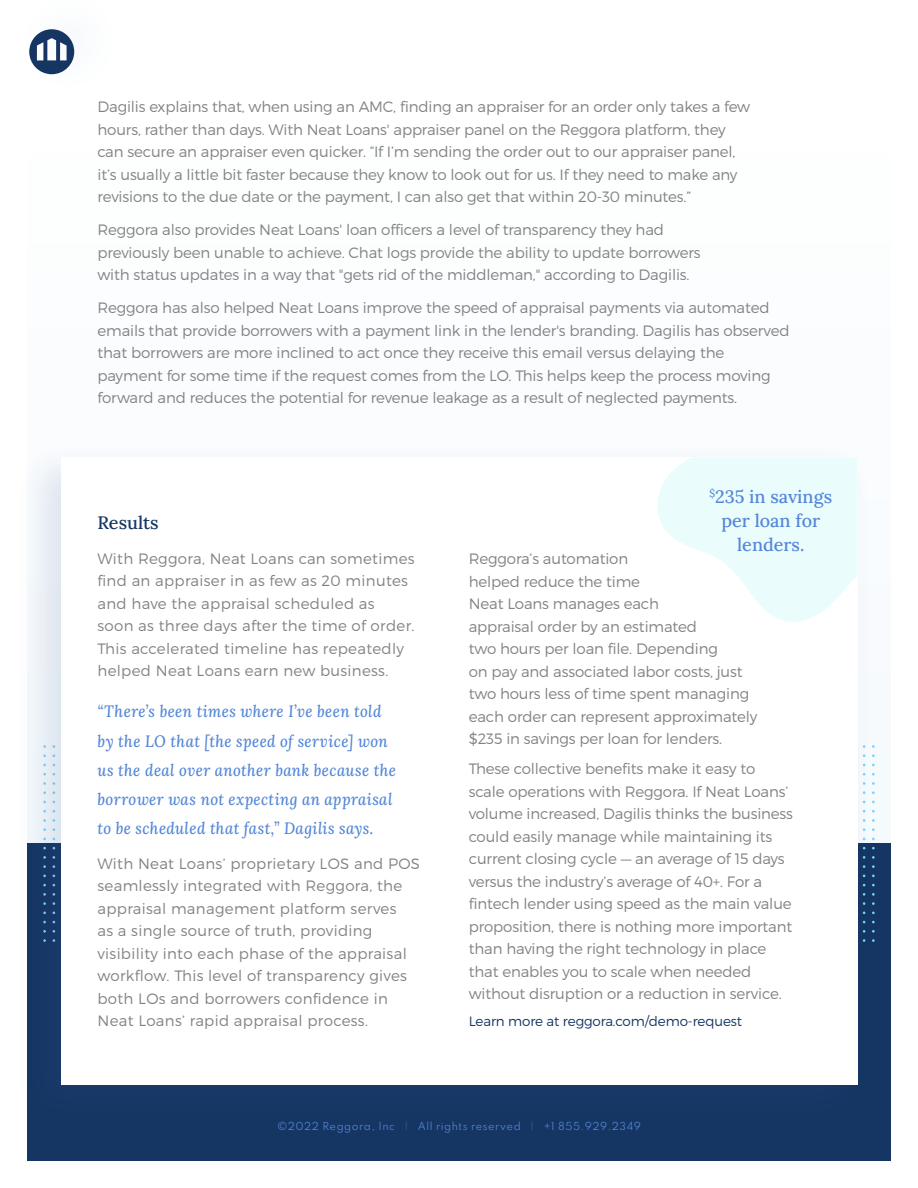
<style>
.page{position:relative;width:918px;height:1188px;background:#fff}
.page>*{position:absolute;margin:0;border:0;box-sizing:border-box;transform-origin:0 0}
.Main_Body_Paragraph{font:500 18px/24px "Lora";color:#5487d8;text-align:center}
.Main_Body_Paragraph-2{font:500 18px "Lora";color:#153563}
.Main_Body_Paragraph-3{font:italic 500 16.5px/29.2px "Lora";letter-spacing:.025em;color:#5487d8;scale:.91 1}
.Main_Body_Paragraph-4{font:300 15px/22.5px "Montserrat";letter-spacing:-.01em;color:#808285}
.Main_Body_Paragraph-5{font:300 15px/22.5px "Montserrat";letter-spacing:.02em;color:#808285}
.Main_Body_Paragraph-6{font:300 13.5px "Montserrat";letter-spacing:-.01em;color:#153563}
.t1{font:9.9px "Spartan";letter-spacing:.05em;color:#5487d8}
.s1{color:#365e96}
</style>
<div class="page">
<div style="left:27px;top:844px;width:864px;height:317px;background:#153563"></div>
<svg style="left:29px;top:29px;width:45px;height:45px"></svg>
<div style="left:15px;top:441px;width:857px;height:688px;background:#365e96;opacity:.15"></div>
<div style="left:61px;top:458px;width:796px;height:627px;background:#fff"></div>
<svg style="left:657px;top:458px;width:200px;height:164px"></svg>
<p class="Main_Body_Paragraph-4" style="left:98px;top:95px;width:654px">Dagilis explains that, when using an AMC, finding an appraiser for an order only takes a few hours, rather than days. With Neat Loans' appraiser panel on the Reggora platform, they can secure an appraiser even quicker. “If I’m sending the order out to our appraiser panel, it’s usually a little bit faster because they know to look out for us. If they need to make any revisions to the due date or the payment, I can also get that within 20-30 minutes.”</p>
<p class="Main_Body_Paragraph-4" style="left:98px;top:218px;width:605px">Reggora also provides Neat Loans' loan officers a level of transparency they had previously been unable to achieve. Chat logs provide the ability to update borrowers with status updates in a way that "gets rid of the middleman," according to Dagilis.</p>
<p class="Main_Body_Paragraph-4" style="left:98px;top:296px;width:694px">Reggora has also helped Neat Loans improve the speed of appraisal payments via automated emails that provide borrowers with a payment link in the lender's branding. Dagilis has observed that borrowers are more inclined to act once they receive this email versus delaying the payment for some time if the request comes from the LO. This helps keep the process moving forward and reduces the potential for revenue leakage as a result of neglected payments.</p>
<p class="Main_Body_Paragraph-2" style="left:98px;top:509px;width:63px">Results</p>
<p class="Main_Body_Paragraph-5" style="left:98px;top:547px;width:319px">With Reggora, Neat Loans can sometimes find an appraiser in as few as 20 minutes and have the appraisal scheduled as<br>soon as three days after the time of order.<br>This accelerated timeline has repeatedly helped Neat Loans earn new business.</p>
<p class="Main_Body_Paragraph-3" style="left:98px;top:696px;width:330px">“There’s been times where I’ve been told by the LO that [the speed of service] won us the deal over another bank because the borrower was not expecting an appraisal to be scheduled that fast,” Dagilis says.</p>
<p class="Main_Body_Paragraph-5" style="left:98px;top:852px;width:324px">With Neat Loans’ proprietary LOS and POS seamlessly integrated with Reggora, the appraisal management platform serves<br>as a single source of truth, providing visibility into each phase of the appraisal workflow. This level of transparency gives both LOs and borrowers confidence in Neat Loans’ rapid appraisal process.</p>
<p class="Main_Body_Paragraph" style="left:709px;top:483px;width:124px"><sup>$</sup>235 in savings per loan for lenders.</p>
<p class="Main_Body_Paragraph-4" style="left:469px;top:547px;width:290px">Reggora’s automation<br>helped reduce the time<br>Neat Loans manages each<br>appraisal order by an estimated<br>two hours per loan file. Depending<br>on pay and associated labor costs, just two hours less of time spent managing each order can represent approximately $235 in savings per loan for lenders.</p>
<p class="Main_Body_Paragraph-4" style="left:469px;top:757px;width:326px">These collective benefits make it easy to scale operations with Reggora. If Neat Loans’ volume increased, Dagilis thinks the business could easily manage while maintaining its current closing cycle — an average of 15 days versus the industry’s average of 40+. For a fintech lender using speed as the main value proposition, there is nothing more important than having the right technology in place that enables you to scale when needed without disruption or a reduction in service.</p>
<p class="Main_Body_Paragraph-6" style="left:469px;top:1013px;width:275px">Learn more at reggora.com/demo-request</p>
<p class="t1" style="left:277px;top:1119px;width:365px">©2022 Reggora, Inc <span class="s1">|</span> All rights reserved <span class="s1">|</span> +1 855.929.2349</p>
</div>
